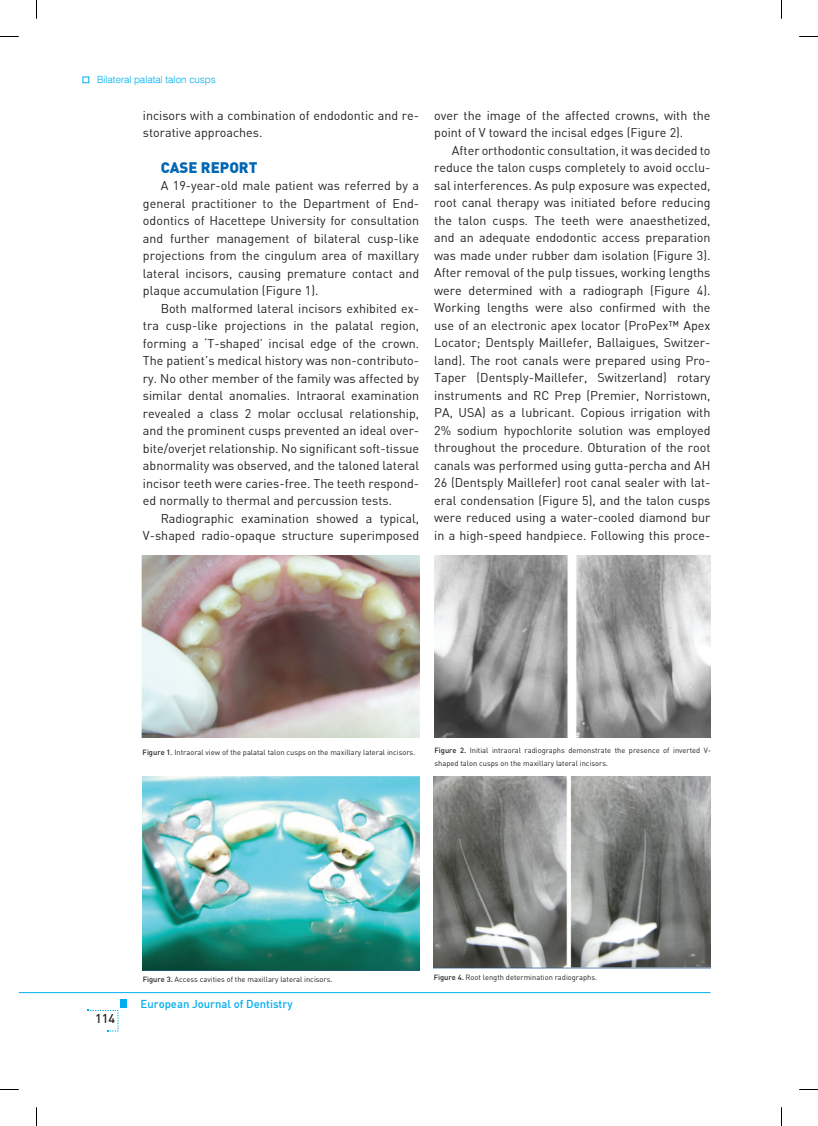
<style>
.page{position:relative;width:818px;height:1126px;background:#fff}
.page>*{position:absolute;margin:0;border:0;box-sizing:border-box;transform-origin:0 0}
.t1{font:15px "Din B Black";color:#0166b3}
.t2{font:12.5px/17.5px "Din B Regular";color:#231f20;text-align:justify}
.t3{font:12.5px "Din B Medium";color:#231f20}
.t4{font:11.25px "Din B Medium";color:#00aeef}
.t5{font:300 10px "Swiss 721 BT";color:#00aeef}
.t6{font:7.5px/12.5px "DIN";color:#231f20}
.s1{font-weight:500}
</style>
<div class="page">
<hr style="left:19px;top:992px;width:691px;height:1px;background:#00aeef">
<div style="left:120px;top:999px;width:7px;height:8px;background:#00aeef"></div>
<svg style="left:88px;top:1009px;width:31px;height:22px"></svg>
<img style="left:142px;top:555px;width:277px;height:182px">
<img style="left:434px;top:555px;width:276px;height:182px">
<img style="left:142px;top:776px;width:277px;height:193px">
<img style="left:433px;top:776px;width:276px;height:192px">
<svg style="left:83px;top:77px;width:6px;height:6px"></svg>
<svg style="left:0;top:36px;width:19px;height:1px"></svg>
<svg style="left:799px;top:36px;width:18px;height:1px"></svg>
<svg style="left:0;top:1089px;width:19px;height:1px"></svg>
<svg style="left:799px;top:1089px;width:18px;height:1px"></svg>
<svg style="left:36px;top:0;width:1px;height:19px"></svg>
<svg style="left:36px;top:1107px;width:1px;height:18px"></svg>
<p class="t5" style="left:97px;top:73px;width:120px">Bilateral palatal talon cusps</p>
<p class="t2" style="left:143px;top:106px;width:277px">incisors with a combination of endodontic and re&shy;storative approaches.</p>
<p class="t1" style="left:160px;top:157px;width:79px">CASE REPORT</p>
<p class="t2" style="left:143px;top:177px;width:277px;text-indent:18px">A 19-year-old male patient was referred by a general practitioner to the Department of End&shy;odontics of Hacettepe University for consultation and further management of bilateral cusp-like projections from the cingulum area of maxillary lateral incisors, causing premature contact and plaque accumulation (Figure 1).</p>
<p class="t2" style="left:143px;top:299px;width:278px;text-indent:18px">Both malformed lateral incisors exhibited ex&shy;tra cusp-like projections in the palatal region, forming a ‘T-shaped’ incisal edge of the crown.<br>The patient’s medical history was non-contributo&shy;ry. No other member of the family was affected by similar dental anomalies. Intraoral examination revealed a class 2 molar occlusal relationship, and the prominent cusps prevented an ideal over&shy;bite/overjet relationship. No significant soft-tissue abnormality was observed, and the taloned lateral incisor teeth were caries-free. The teeth respond&shy;ed normally to thermal and percussion tests.</p>
<p class="t2" style="left:143px;top:509px;width:277px;text-align:right">Radiographic examination showed a typical,<br>V-shaped radio-opaque structure superimposed</p>
<p class="t2" style="left:434px;top:106px;width:277px">over the image of the affected crowns, with the point of V toward the incisal edges (Figure 2).</p>
<p class="t2" style="left:434px;top:141px;width:278px;text-indent:18px">After orthodontic consultation, it was decided to reduce the talon cusps completely to avoid occlu&shy;sal interferences. As pulp exposure was expected, root canal therapy was initiated before reducing the talon cusps. The teeth were anaesthetized, and an adequate endodontic access preparation was made under rubber dam isolation (Figure 3).<br>After removal of the pulp tissues, working lengths were determined with a radiograph (Figure 4).<br>Working lengths were also confirmed with the use of an electronic apex locator (ProPex™ Apex Locator; Dentsply Maillefer, Ballaigues, Switzer&shy;land). The root canals were prepared using Pro-Taper (Dentsply-Maillefer, Switzerland) rotary instruments and RC Prep (Premier, Norristown, PA, USA) as a lubricant. Copious irrigation with 2% sodium hypochlorite solution was employed throughout the procedure. Obturation of the root canals was performed using gutta-percha and AH 26 (Dentsply Maillefer) root canal sealer with lat&shy;eral condensation (Figure 5), and the talon cusps were reduced using a water-cooled diamond bur in a high-speed handpiece. Following this proce-</p>
<p class="t6" style="left:142px;top:746px;width:274px"><span class="s1">Figure 1.</span> Intraoral view of the palatal talon cusps on the maxillary lateral incisors.</p>
<p class="t6" style="left:434px;top:744px;width:278px"><span class="s1">Figure 2.</span> Initial intraoral radiographs demonstrate the presence of inverted V&shy;shaped talon cusps on the maxillary lateral incisors.</p>
<p class="t6" style="left:143px;top:972px;width:191px"><span class="s1">Figure 3.</span> Access cavities of the maxillary lateral incisors.</p>
<p class="t6" style="left:433px;top:970px;width:165px"><span class="s1">Figure 4.</span> Root length determination radiographs.</p>
<p class="t3" style="left:95px;top:1010px;width:21px">114</p>
<p class="t4" style="left:140px;top:996px;width:153px">European Journal of Dentistry</p>
</div>
